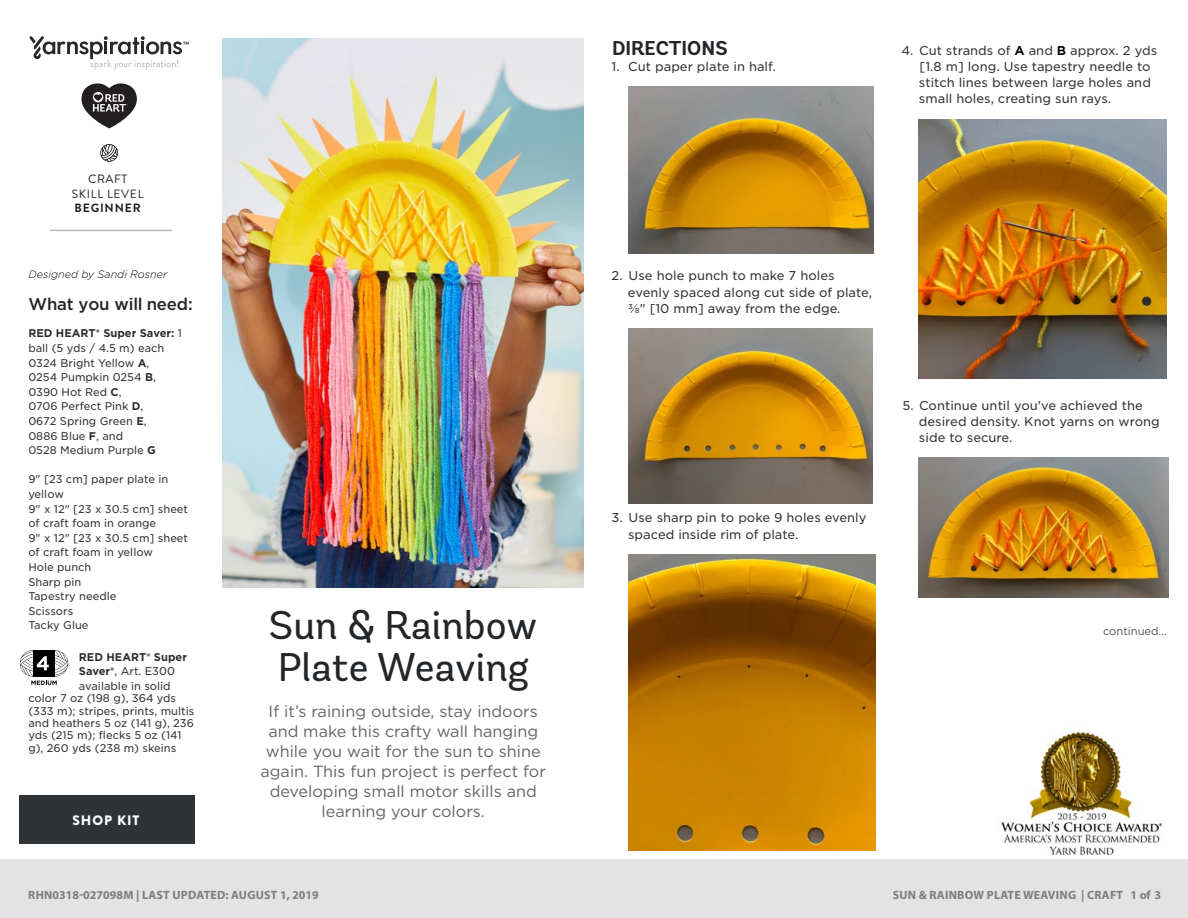
<style>
.page{position:relative;width:1188px;height:918px;background:#fff}
.page>*{position:absolute;margin:0;border:0;box-sizing:border-box;transform-origin:0 0}
.t1{font:39.9px/42.3px "Andes Rounded";color:#232629}
.t2{font:700 19.95px "Andes Rounded";color:#232629}
.t3{font:500 16.95px "Gotham";color:#58595b}
.t4{font:500 16.95px "Gotham";letter-spacing:-.01em;color:#232629}
.t5{font:16.2px/20px "Gotham";color:#636466;text-align:center}
.t6{font:900 13.65px "Brandon Grotesque";letter-spacing:.065em;color:#fff}
.t7{font:12.3px/16.2px "Gotham S Sm";color:#333334}
.t8{font:700 12px "Myriad Pro";letter-spacing:.02em;color:#7d7d7d}
.Skill_Level{font:12px "Brandon Grotesque";letter-spacing:.055em;color:#231f20}
.Skill_Level-2{font:700 12px "Brandon Grotesque";letter-spacing:.07em;color:#231f20}
.t9{font:10.8px/14.5px "Gotham S Sm";color:#333334}
.t10{font:italic 300 10.8px "Gotham Rounded";color:#000}
.t11{font:300 10.8px "Gotham S Sm";color:#333334}
.t12{font:700 6.15px "Arial";color:#000}
.s1{font-weight:700;color:#292829}
.s2{font-weight:700;color:#e31837}
.s3{font-weight:700;color:#000}
</style>
<div class="page">
<svg style="left:20px;top:650px;width:48px;height:35px"></svg>
<img style="left:628px;top:87px;width:245px;height:167px">
<img style="left:628px;top:329px;width:245px;height:175px">
<img style="left:628px;top:555px;width:248px;height:295px">
<img style="left:223px;top:38px;width:361px;height:549px">
<img style="left:919px;top:119px;width:247px;height:260px">
<img style="left:919px;top:458px;width:249px;height:139px">
<img style="left:993px;top:731px;width:174px;height:129px">
<div style="left:0;top:860px;width:1188px;height:58px;background:#e4e3e3"></div>
<svg style="left:100px;top:144px;width:18px;height:18px"></svg>
<svg style="left:30px;top:36px;width:159px;height:34px"></svg>
<svg style="left:81px;top:83px;width:56px;height:45px"></svg>
<hr style="left:50px;top:230px;width:122px;height:1px;background:#bbbaba">
<div style="left:19px;top:795px;width:175px;height:48px;background:#2f3336"></div>
<p class="Skill_Level" style="left:88px;top:171px;width:41px">CRAFT</p>
<p class="Skill_Level" style="left:72px;top:185px;width:73px">SKILL LEVEL</p>
<p class="Skill_Level-2" style="left:75px;top:200px;width:68px">BEGINNER</p>
<p class="t10" style="left:28px;top:267px;width:140px">Designed by Sandi Rosner</p>
<p class="t4" style="left:28px;top:293px;width:166px">What you will need:</p>
<p class="t9" style="left:28px;top:326px;width:155px"><span class="s1">RED HEART® Super Saver:</span> 1 ball (5 yds / 4.5 m) each<br>0324 Bright Yellow <span class="s1">A</span>,<br>0254 Pumpkin 0254 <span class="s1">B</span>,<br>0390 Hot Red <span class="s1">C</span>,<br>0706 Perfect Pink <span class="s1">D</span>,<br>0672 Spring Green <span class="s1">E</span>,<br>0886 Blue <span class="s1">F</span>, and<br>0528 Medium Purple <span class="s1">G</span></p>
<p class="t9" style="left:28px;top:472px;width:161px">9" [23 cm] paper plate in yellow<br>9" x 12" [23 x 30.5 cm] sheet of craft foam in orange<br>9" x 12" [23 x 30.5 cm] sheet of craft foam in yellow<br>Hole punch<br>Sharp pin<br>Tapestry needle<br>Scissors<br>Tacky Glue</p>
<p class="t9" style="left:79px;top:649px;width:110px"><span class="s1">RED HEART® Super<br>Saver®</span>, Art. E300 available in solid</p>
<p class="t9" style="left:28px;top:692px;width:168px;line-height:12.3px">color 7 oz (198 g), 364 yds (333 m); stripes, prints, multis and heathers 5 oz (141 g), 236 yds (215 m); flecks 5 oz (141 g), 260 yds (238 m) skeins</p>
<p class="t12" style="left:35px;top:557px;width:18px">LACE</p>
<p class="t6" style="left:72px;top:810px;width:69px">SHOP KIT</p>
<p class="t1" style="left:269px;top:604px;width:270px">Sun &amp; Rainbow<br>Plate Weaving</p>
<p class="t5" style="left:261px;top:701px;width:287px">If it’s raining outside, stay indoors and make this crafty wall hanging while you wait for the sun to shine again. This fun project is perfect for developing small motor skills and learning your colors.</p>
<p class="t3" style="left:28px;top:878px;width:376px">Find more ideas &amp; inspiration: <span class="s2">redheart.com</span></p>
<p class="t8" style="left:28px;top:887px;width:292px">RHN0318-027098M | LAST UPDATED: AUGUST 1, 2019</p>
<p class="t2" style="left:612px;top:35px;width:117px">DIRECTIONS</p>
<p class="t7" style="left:612px;top:58px;width:166px">1. Cut paper plate in half.</p>
<p class="t7" style="left:919px;top:42px;width:240px;text-indent:-18px">4. Cut strands of <span class="s3">A</span> and <span class="s3">B</span> approx. 2 yds [1.8 m] long. Use tapestry needle to stitch lines between large holes and small holes, creating sun rays.</p>
<p class="t7" style="left:628px;top:268px;width:246px;text-indent:-16px">2. Use hole punch to make 7 holes evenly spaced along cut side of plate, ⅜" [10 mm] away from the edge.</p>
<p class="t7" style="left:628px;top:510px;width:240px;text-indent:-17px">3. Use sharp pin to poke 9 holes evenly spaced inside rim of plate.</p>
<p class="t7" style="left:919px;top:397px;width:243px;text-indent:-16px">5. Continue until you've achieved the desired density. Knot yarns on wrong side to secure.</p>
<p class="t11" style="left:1103px;top:624px;width:65px">continued...</p>
<p class="t8" style="left:893px;top:887px;width:270px">SUN &amp; RAINBOW PLATE WEAVING | CRAFT 1 of 3</p>
</div>
